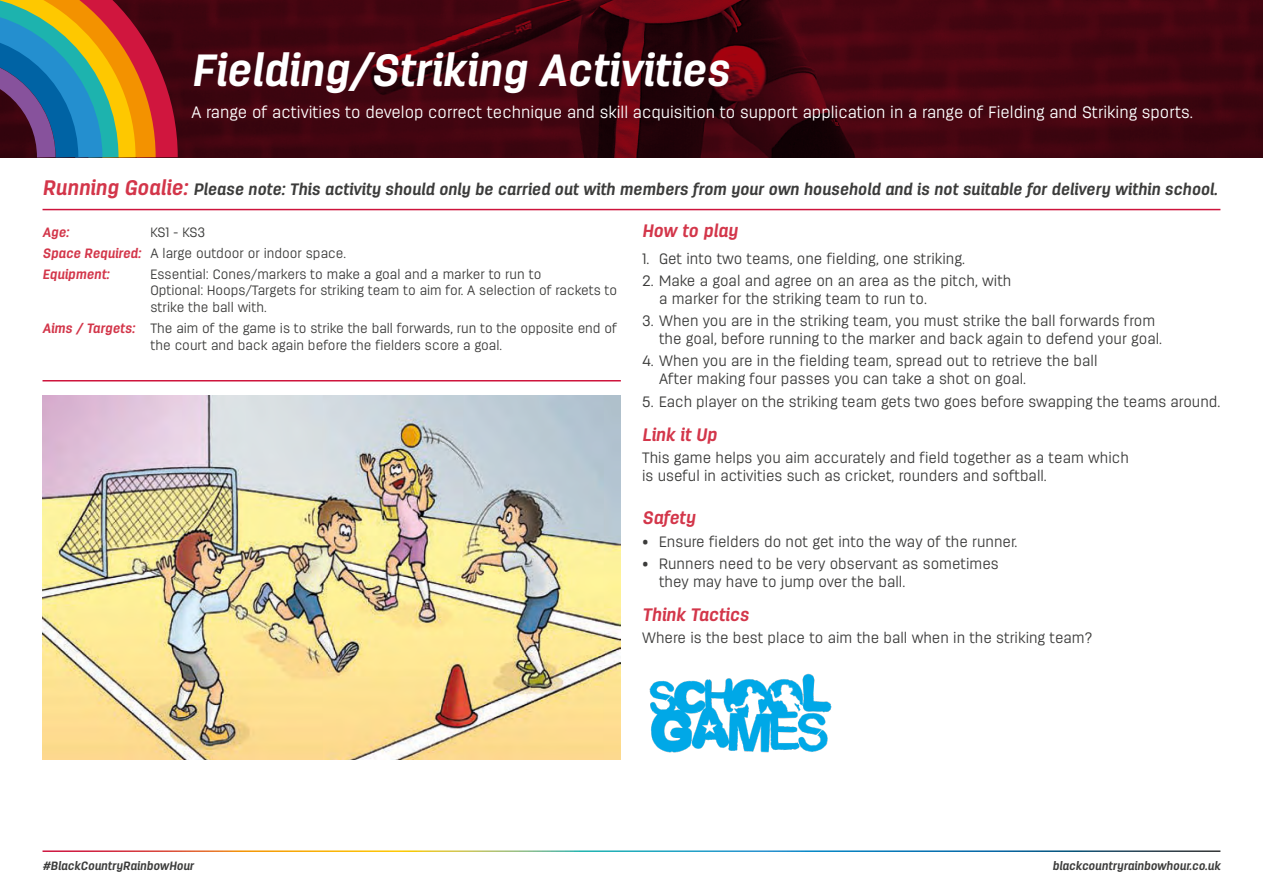
<style>
.page{position:relative;width:1263px;height:893px;background:#fff}
.page>*{position:absolute;margin:0;border:0;box-sizing:border-box;transform-origin:0 0}
.t1{font:italic 700 45px "Antartida Essential";color:#fff}
.t2{font:italic 700 18px "Antartida Essential";color:#d3364a}
.t3{font:italic 700 16.5px "Antartida Essential";color:#3c3c3b}
.t4{font:300 16.5px "Antartida Essential";color:#fff}
.t5{font:300 15px/18px "Antartida Essential";color:#3c3c3b}
.t6{font:300 13.5px/20.7px "Antartida Essential";letter-spacing:-.005em;color:#3c3c3b}
.t7{font:italic 700 13.5px "Antartida Essential";color:#d3364a}
.t8{font:italic 700 12px "Antartida Essential";color:#3c3c3b}
.s1{font-size:21px;color:#d3364a}
.s2{font-weight:700;font-style:italic;color:#d3364a}
</style>
<div class="page">
<img style="left:198px;top:0;width:1065px;height:157px">
<hr style="left:43px;top:209px;width:1177px;height:1px;background:#ce143c">
<hr style="left:43px;top:380px;width:578px;height:1px;background:#ce143c">
<img style="left:43px;top:395px;width:578px;height:364px">
<img style="left:649px;top:673px;width:183px;height:80px">
<svg style="left:0;top:0;width:198px;height:158px;background:#715d50"></svg>
<h1 class="t1" style="left:191px;top:45px;width:539px">Fielding/Striking Activities</h1>
<p class="t4" style="left:191px;top:103px;width:1003px">A range of activities to develop correct technique and skill acquisition to support application in a range of Fielding and Striking sports.</p>
<p class="t3" style="left:43px;top:181px;width:1176px"><span class="s1">Running Goalie:</span> Please note: This activity should only be carried out with members from your own household and is not suitable for delivery within school.</p>
<p class="t6" style="left:43px;top:222px;width:305px;text-indent:108px">KS1 - KS3<br><span class="s2">Space Required:</span> A large outdoor or indoor space.<br><span class="s2">Equipment:</span></p>
<p class="t7" style="left:43px;top:225px;width:28px">Age:</p>
<p class="t6" style="left:151px;top:266px;width:468px;line-height:16.6px">Essential: Cones/markers to make a goal and a marker to run to<br>Optional: Hoops/Targets for striking team to aim for. A selection of rackets to strike the ball with.</p>
<p class="t6" style="left:43px;top:320px;width:576px;line-height:16.5px;text-align:center"><span class="s2">Aims / Targets:</span> The aim of the game is to strike the ball forwards, run to the opposite end of the court and back again before the fielders score a goal.</p>
<p class="t2" style="left:642px;top:221px;width:97px">How to play</p>
<p class="t5" style="left:642px;top:249px;width:324px">1. Get into two teams, one fielding, one striking.</p>
<p class="t5" style="left:659px;top:271px;width:354px;text-indent:-17px">2. Make a goal and agree on an area as the pitch, with a marker for the striking team to run to.</p>
<p class="t5" style="left:659px;top:312px;width:504px;text-indent:-17px">3. When you are in the striking team, you must strike the ball forwards from the goal, before running to the marker and back again to defend your goal.</p>
<p class="t5" style="left:659px;top:352px;width:440px;text-indent:-17px">4. When you are in the fielding team, spread out to retrieve the ball<br>After making four passes you can take a shot on goal.</p>
<p class="t5" style="left:642px;top:392px;width:580px">5. Each player on the striking team gets two goes before swapping the teams around.</p>
<p class="t2" style="left:642px;top:425px;width:76px">Link it Up</p>
<p class="t5" style="left:642px;top:449px;width:488px">This game helps you aim accurately and field together as a team which is useful in activities such as cricket, rounders and softball.</p>
<p class="t2" style="left:642px;top:508px;width:55px">Safety</p>
<p class="t5" style="left:642px;top:532px;width:377px">• Ensure fielders do not get into the way of the runner.</p>
<p class="t5" style="left:659px;top:554px;width:341px;text-indent:-17px">• Runners need to be very observant as sometimes they may have to jump over the ball.</p>
<p class="t2" style="left:642px;top:605px;width:108px">Think Tactics</p>
<p class="t5" style="left:642px;top:629px;width:452px">Where is the best place to aim the ball when in the striking team?</p>
<p class="t8" style="left:43px;top:859px;width:153px">#BlackCountryRainbowHour</p>
<p class="t8" style="left:1052px;top:859px;width:169px">blackcountryrainbowhour.co.uk</p>
</div>
